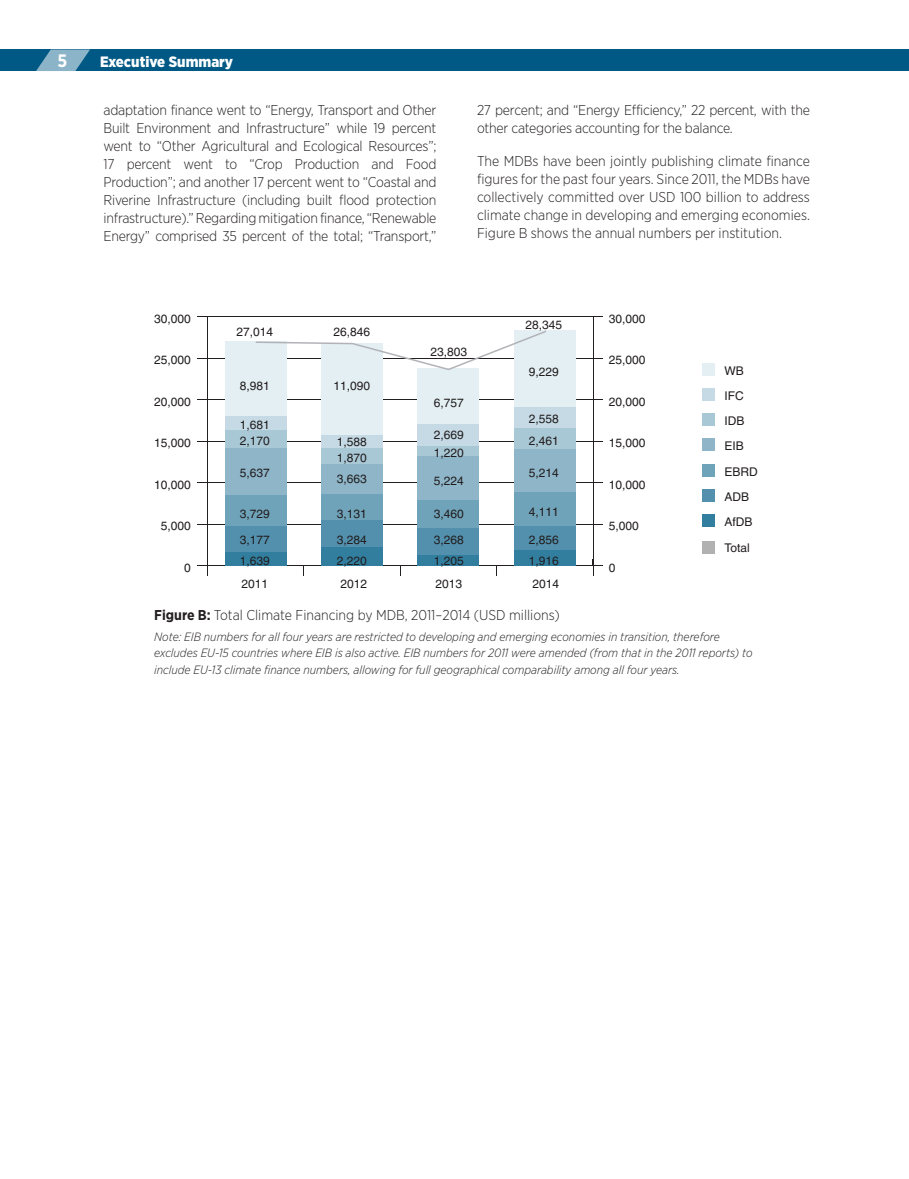
<style>
.page{position:relative;width:909px;height:1179px;background:#fff}
.page>*{position:absolute;margin:0;border:0;box-sizing:border-box;transform-origin:0 0}
.t1{font:700 18px "Gotham Narrow";color:#fff}
.t2{font:900 15px "Gotham Narrow";color:#fff}
.t3{font:300 14.25px/18px "Gotham Narrow";letter-spacing:-.015em;color:#231f20;text-align:justify}
.t4{font:italic 300 12px/16.5px "Gotham Narrow";color:#231f20}
.t5{font:12px/25.3px "Helvetica";color:#211d1e}
.s1{font-weight:700}
</style>
<div class="page">
<div style="left:0;top:50px;width:909px;height:21px;background:#005984"></div>
<svg style="left:36px;top:50px;width:54px;height:21px"></svg>
<hr style="left:207px;top:317px;width:1px;height:259px;background:#231f20">
<hr style="left:593px;top:317px;width:1px;height:259px;background:#231f20">
<hr style="left:197px;top:566px;width:406px;height:1px;background:#231f20">
<hr style="left:197px;top:524px;width:406px;height:1px;background:#231f20">
<hr style="left:197px;top:483px;width:406px;height:1px;background:#231f20">
<hr style="left:197px;top:441px;width:406px;height:1px;background:#231f20">
<hr style="left:197px;top:400px;width:406px;height:1px;background:#231f20">
<hr style="left:197px;top:358px;width:406px;height:1px;background:#231f20">
<hr style="left:197px;top:316px;width:406px;height:1px;background:#231f20">
<div style="left:703px;top:363px;width:12px;height:12px;background:#e3eff3"></div>
<div style="left:225px;top:342px;width:62px;height:74px;background:#e3eff3"></div>
<div style="left:321px;top:343px;width:62px;height:92px;background:#e3eff3"></div>
<div style="left:418px;top:368px;width:61px;height:56px;background:#e3eff3"></div>
<div style="left:514px;top:331px;width:62px;height:76px;background:#e3eff3"></div>
<div style="left:703px;top:388px;width:12px;height:12px;background:#c5dae4"></div>
<div style="left:225px;top:416px;width:62px;height:14px;background:#c5dae4"></div>
<div style="left:321px;top:435px;width:62px;height:13px;background:#c5dae4"></div>
<div style="left:418px;top:424px;width:61px;height:23px;background:#c5dae4"></div>
<div style="left:514px;top:407px;width:62px;height:21px;background:#c5dae4"></div>
<div style="left:703px;top:414px;width:12px;height:12px;background:#a9c8d6"></div>
<div style="left:225px;top:430px;width:62px;height:18px;background:#a9c8d6"></div>
<div style="left:321px;top:448px;width:62px;height:16px;background:#a9c8d6"></div>
<div style="left:418px;top:447px;width:61px;height:10px;background:#a9c8d6"></div>
<div style="left:514px;top:428px;width:62px;height:21px;background:#a9c8d6"></div>
<div style="left:703px;top:439px;width:12px;height:12px;background:#8eb5c8"></div>
<div style="left:225px;top:448px;width:62px;height:47px;background:#8eb5c8"></div>
<div style="left:321px;top:464px;width:62px;height:30px;background:#8eb5c8"></div>
<div style="left:418px;top:457px;width:61px;height:43px;background:#8eb5c8"></div>
<div style="left:514px;top:449px;width:62px;height:43px;background:#8eb5c8"></div>
<div style="left:703px;top:464px;width:12px;height:12px;background:#6fa3b9"></div>
<div style="left:225px;top:495px;width:62px;height:31px;background:#6fa3b9"></div>
<div style="left:321px;top:494px;width:62px;height:26px;background:#6fa3b9"></div>
<div style="left:418px;top:500px;width:61px;height:29px;background:#6fa3b9"></div>
<div style="left:514px;top:492px;width:62px;height:34px;background:#6fa3b9"></div>
<div style="left:703px;top:489px;width:12px;height:12px;background:#5290ad"></div>
<div style="left:703px;top:542px;width:12px;height:12px;background:#b2b1b1"></div>
<div style="left:225px;top:526px;width:62px;height:26px;background:#5290ad"></div>
<div style="left:321px;top:520px;width:62px;height:28px;background:#5290ad"></div>
<div style="left:418px;top:529px;width:61px;height:27px;background:#5290ad"></div>
<div style="left:514px;top:526px;width:62px;height:24px;background:#5290ad"></div>
<div style="left:703px;top:514px;width:12px;height:13px;background:#327e9f"></div>
<div style="left:225px;top:552px;width:62px;height:14px;background:#327e9f"></div>
<div style="left:321px;top:548px;width:62px;height:18px;background:#327e9f"></div>
<div style="left:418px;top:556px;width:61px;height:10px;background:#327e9f"></div>
<div style="left:514px;top:550px;width:62px;height:16px;background:#327e9f"></div>
<svg style="left:256px;top:331px;width:290px;height:39px"></svg>
<p class="t1" style="left:58px;top:49px;width:11px">5</p>
<p class="t2" style="left:100px;top:51px;width:135px">Executive Summary</p>
<p class="t3" style="left:104px;top:101px;width:335px">adaptation finance went to “Energy, Transport and Other Built Environment and Infrastructure” while 19 percent went to “Other Agricultural and Ecological Resources”; 17 percent went to “Crop Production and Food Production”; and another 17 percent went to “Coastal and Riverine Infrastructure (including built flood protection infrastructure).” Regarding mitigation finance, “Renewable Energy” comprised 35 percent of the total; “Transport,”</p>
<p class="t3" style="left:477px;top:101px;width:334px">27 percent; and “Energy Efficiency,” 22 percent, with the other categories accounting for the balance.</p>
<p class="t3" style="left:477px;top:152px;width:335px">The MDBs have been jointly publishing climate finance figures for the past four years. Since 2011, the MDBs have collectively committed over USD 100 billion to address climate change in developing and emerging economies.<br>Figure B shows the annual numbers per institution.</p>
<p class="t5" style="left:154px;top:306px;width:38px">30,000</p>
<p class="t5" style="left:237px;top:319px;width:38px">27,014</p>
<p class="t5" style="left:334px;top:319px;width:38px">26,846</p>
<p class="t5" style="left:526px;top:312px;width:38px">28,345</p>
<p class="t5" style="left:609px;top:306px;width:38px">30,000</p>
<p class="t5" style="left:154px;top:347px;width:38px">25,000</p>
<p class="t5" style="left:431px;top:339px;width:38px">23,803</p>
<p class="t5" style="left:529px;top:359px;width:32px">9,229</p>
<p class="t5" style="left:609px;top:347px;width:38px">25,000</p>
<p class="t5" style="left:240px;top:373px;width:32px">8,981</p>
<p class="t5" style="left:334px;top:373px;width:38px">11,090</p>
<p class="t5" style="left:154px;top:389px;width:38px">20,000</p>
<p class="t5" style="left:434px;top:390px;width:32px">6,757</p>
<p class="t5" style="left:609px;top:389px;width:38px">20,000</p>
<p class="t5" style="left:154px;top:430px;width:38px">15,000</p>
<p class="t5" style="left:240px;top:412px;width:32px">1,681</p>
<p class="t5" style="left:240px;top:428px;width:32px">2,170</p>
<p class="t5" style="left:337px;top:429px;width:32px">1,588</p>
<p class="t5" style="left:337px;top:445px;width:32px">1,870</p>
<p class="t5" style="left:434px;top:422px;width:32px">2,669</p>
<p class="t5" style="left:434px;top:440px;width:32px">1,220</p>
<p class="t5" style="left:529px;top:406px;width:32px">2,558</p>
<p class="t5" style="left:529px;top:428px;width:32px">2,461</p>
<p class="t5" style="left:609px;top:430px;width:38px">15,000</p>
<p class="t5" style="left:154px;top:472px;width:38px">10,000</p>
<p class="t5" style="left:240px;top:460px;width:32px">5,637</p>
<p class="t5" style="left:337px;top:466px;width:32px">3,663</p>
<p class="t5" style="left:434px;top:468px;width:32px">5,224</p>
<p class="t5" style="left:529px;top:460px;width:32px">5,214</p>
<p class="t5" style="left:609px;top:472px;width:38px">10,000</p>
<p class="t5" style="left:240px;top:501px;width:32px">3,729</p>
<p class="t5" style="left:337px;top:501px;width:32px">3,131</p>
<p class="t5" style="left:434px;top:501px;width:32px">3,460</p>
<p class="t5" style="left:529px;top:499px;width:32px">4,111</p>
<p class="t5" style="left:161px;top:513px;width:32px">5,000</p>
<p class="t5" style="left:609px;top:513px;width:32px">5,000</p>
<p class="t5" style="left:240px;top:527px;width:32px">3,177</p>
<p class="t5" style="left:337px;top:527px;width:32px">3,284</p>
<p class="t5" style="left:434px;top:527px;width:32px">3,268</p>
<p class="t5" style="left:529px;top:527px;width:32px">2,856</p>
<p class="t5" style="left:724px;top:358px;width:35px">WB<br>IFC<br>IDB<br>EIB<br>EBRD<br>ADB<br>AfDB<br>Total</p>
<p class="t5" style="left:184px;top:555px;width:8px">0</p>
<p class="t5" style="left:240px;top:548px;width:32px">1,639</p>
<p class="t5" style="left:337px;top:548px;width:32px">2,220</p>
<p class="t5" style="left:434px;top:548px;width:32px">1,205</p>
<p class="t5" style="left:529px;top:548px;width:32px">1,916</p>
<p class="t5" style="left:609px;top:555px;width:8px">0</p>
<p class="t5" style="left:242px;top:571px;width:28px">2011</p>
<p class="t5" style="left:341px;top:571px;width:28px">2012</p>
<p class="t5" style="left:436px;top:571px;width:28px">2013</p>
<p class="t5" style="left:533px;top:571px;width:28px">2014</p>
<p class="t3" style="left:154px;top:606px;width:407px"><span class="s1">Figure B:</span> Total Climate Financing by MDB, 2011–2014 (USD millions)</p>
<p class="t4" style="left:154px;top:628px;width:600px">Note: EIB numbers for all four years are restricted to developing and emerging economies in transition, therefore excludes EU-15 countries where EIB is also active. EIB numbers for 2011 were amended (from that in the 2011 reports) to include EU-13 climate finance numbers, allowing for full geographical comparability among all four years.</p>
</div>
